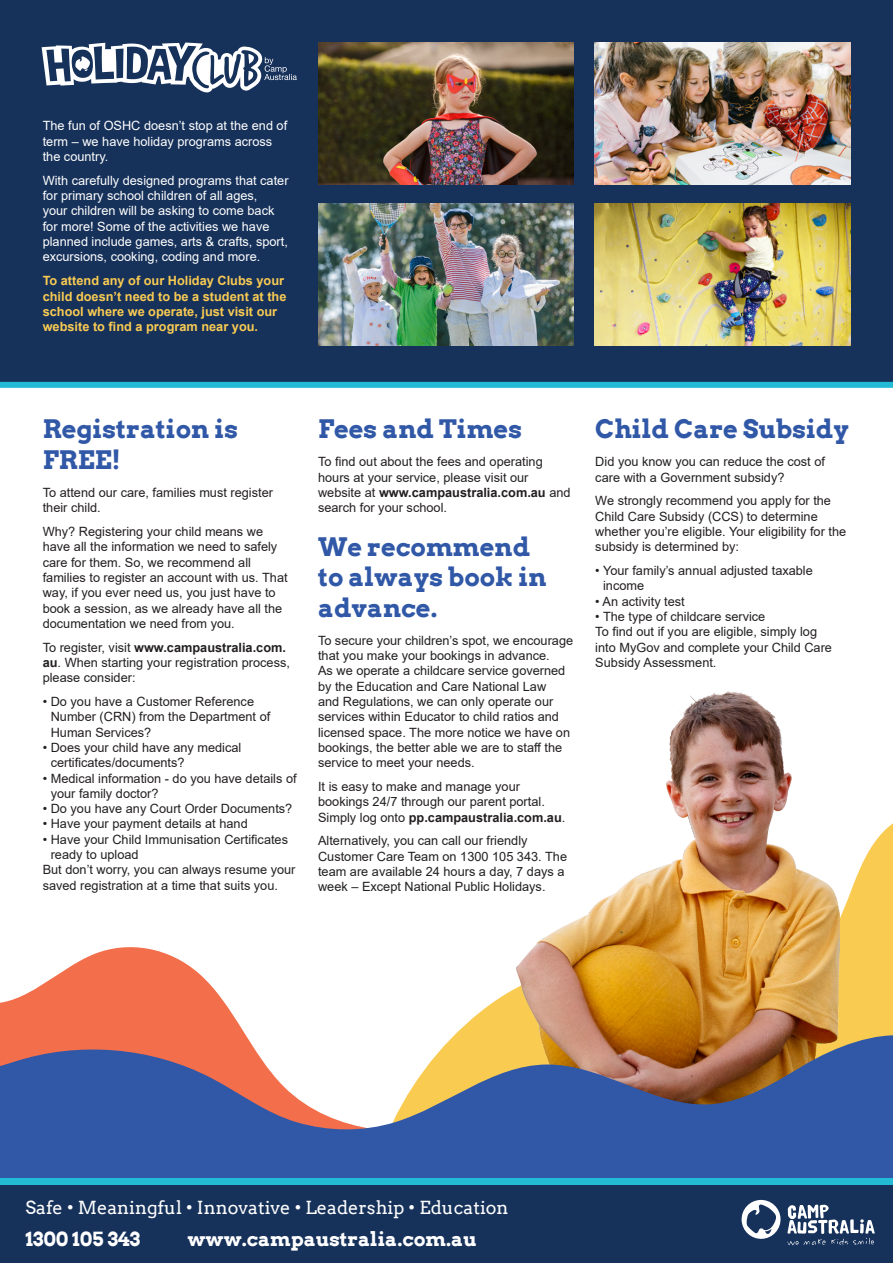
<style>
.page{position:relative;width:893px;height:1263px;background:#fff}
.page>*{position:absolute;margin:0;border:0;box-sizing:border-box;transform-origin:0 0}
.Body{font:700 25.5px/30.6px "Arvo";color:#3058a7}
.Subheader{font:700 25.5px/30.6px "Arvo";color:#3058a7}
.Body-2{font:700 19.5px "Arvo";color:#fff}
.Body-3{font:18px "Arvo";color:#fff}
.Body-4{font:12.75px/15.3px "Arial";color:#231f20}
.Body-5{font:12.75px/15.3px "Arial";color:#fff}
.Body-6{font:700 12.75px/15.3px "Arial";color:#f9cb53}
.s1{font-weight:700}
</style>
<div class="page">
<div style="left:0;top:0;width:893px;height:383px;background:#16315a"></div>
<div style="left:0;top:382px;width:893px;height:6px;background:#23bad5"></div>
<svg style="left:472px;top:823px;width:421px;height:208px;fill:#facb52"></svg>
<svg style="left:0;top:947px;width:472px;height:84px"></svg>
<img style="left:517px;top:691px;width:323px;height:340px">
<svg style="left:0;top:1031px;width:893px;height:147px;background:#6c7296"></svg>
<div style="left:0;top:1184px;width:893px;height:79px;background:#16315a"></div>
<div style="left:0;top:1178px;width:893px;height:7px;background:#23bad5"></div>
<svg style="left:742px;top:1200px;width:39px;height:39px"></svg>
<svg style="left:787px;top:1204px;width:88px;height:42px"></svg>
<img style="left:595px;top:43px;width:255px;height:142px">
<img style="left:595px;top:203px;width:255px;height:142px">
<img style="left:318px;top:43px;width:256px;height:142px">
<img style="left:318px;top:203px;width:256px;height:142px">
<svg style="left:42px;top:43px;width:255px;height:49px"></svg>
<p class="Body-5" style="left:43px;top:118px;width:246px">The fun of OSHC doesn’t stop at the end of term – we have holiday programs across the country.</p>
<p class="Body-5" style="left:43px;top:173px;width:247px">With carefully designed programs that cater for primary school children of all ages,<br>your children will be asking to come back for more! Some of the activities we have planned include games, arts &amp; crafts, sport, excursions, cooking, coding and more.</p>
<p class="Body-6" style="left:43px;top:273px;width:245px">To attend any of our Holiday Clubs your child doesn’t need to be a student at the school where we operate, just visit our website to find a program near you.</p>
<p class="Subheader" style="left:43px;top:413px;width:197px">Registration is<br>FREE!</p>
<p class="Body-4" style="left:43px;top:485px;width:232px">To attend our care, families must register their child.</p>
<p class="Body-4" style="left:43px;top:524px;width:246px">Why? Registering your child means we have all the information we need to safely care for them. So, we recommend all families to register an account with us. That way, if you ever need us, you just have to book a session, as we already have all the documentation we need from you.</p>
<p class="Body-4" style="left:43px;top:639px;width:249px">To register, visit <span class="s1">www.campaustralia.com. au</span>. When starting your registration process, please consider:</p>
<p class="Body-4" style="left:51px;top:694px;width:221px;text-indent:-8px">• Do you have a Customer Reference<br>Number (CRN) from the Department of<br>Human Services?</p>
<p class="Body-4" style="left:51px;top:740px;width:192px;text-indent:-8px">• Does your child have any medical certificates/documents?</p>
<p class="Body-4" style="left:51px;top:770px;width:247px;text-indent:-8px">• Medical information - do you have details of your family doctor?</p>
<p class="Body-4" style="left:43px;top:801px;width:251px">• Do you have any Court Order Documents?</p>
<p class="Body-4" style="left:43px;top:816px;width:207px">• Have your payment details at hand</p>
<p class="Body-4" style="left:51px;top:831px;width:239px;text-indent:-8px">• Have your Child Immunisation Certificates ready to upload</p>
<p class="Body-4" style="left:43px;top:862px;width:254px">But don’t worry, you can always resume your saved registration at a time that suits you.</p>
<p class="Body" style="left:318px;top:413px;width:206px">Fees and Times</p>
<p class="Body-4" style="left:318px;top:454px;width:254px">To find out about the fees and operating hours at your service, please visit our website at <span class="s1">www.campaustralia.com.au</span> and search for your school.</p>
<p class="Body" style="left:318px;top:531px;width:230px">We recommend to always book in advance.</p>
<p class="Body-4" style="left:318px;top:633px;width:257px">To secure your children’s spot, we encourage that you make your bookings in advance.<br>As we operate a childcare service governed by the Education and Care National Law<br>and Regulations, we can only operate our services within Educator to child ratios and licensed space. The more notice we have on bookings, the better able we are to staff the service to meet your needs.</p>
<p class="Body-4" style="left:318px;top:779px;width:249px">It is easy to make and manage your bookings 24/7 through our parent portal.<br>Simply log onto <span class="s1">pp.campaustralia.com.au</span>.</p>
<p class="Body-4" style="left:318px;top:833px;width:251px">Alternatively, you can call our friendly Customer Care Team on 1300 105 343. The team are available 24 hours a day, 7 days a week – Except National Public Holidays.</p>
<p class="Subheader" style="left:595px;top:413px;width:255px">Child Care Subsidy</p>
<p class="Body-4" style="left:595px;top:454px;width:231px">Did you know you can reduce the cost of care with a Government subsidy?</p>
<p class="Body-4" style="left:595px;top:493px;width:252px">We strongly recommend you apply for the Child Care Subsidy (CCS) to determine whether you’re eligible. Your eligibility for the subsidy is determined by:</p>
<p class="Body-4" style="left:603px;top:563px;width:211px;text-indent:-8px">• Your family’s annual adjusted taxable income</p>
<p class="Body-4" style="left:595px;top:593px;width:91px">• An activity test</p>
<p class="Body-4" style="left:595px;top:609px;width:172px">• The type of childcare service</p>
<p class="Body-4" style="left:595px;top:624px;width:238px">To find out if you are eligible, simply log into MyGov and complete your Child Care<br>Subsidy Assessment.</p>
<p class="Body-3" style="left:26px;top:1196px;width:485px">Safe • Meaningful • Innovative • Leadership • Education</p>
<p class="Body-2" style="left:26px;top:1226px;width:116px">1300 105 343</p>
<p class="Body-2" style="left:188px;top:1226px;width:291px">www.campaustralia.com.au</p>
</div>
